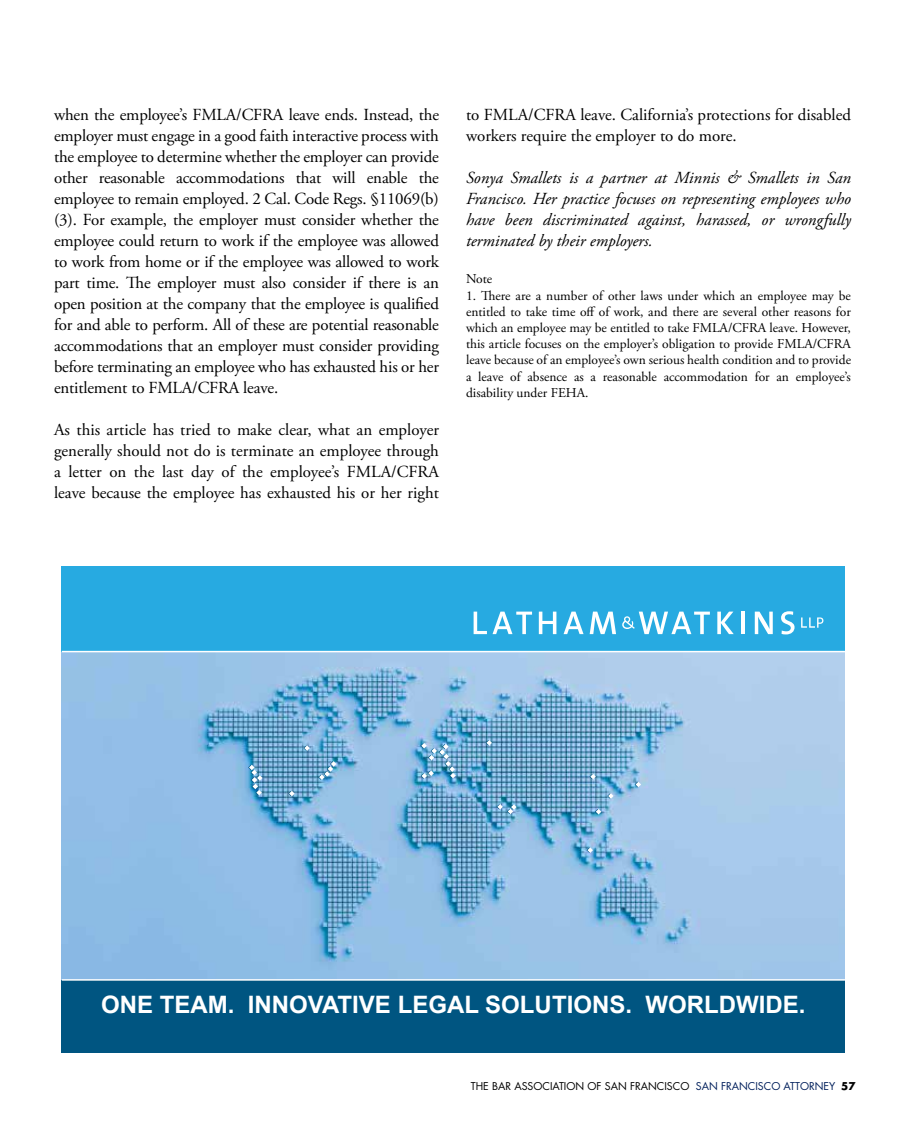
<style>
.page{position:relative;width:905px;height:1134px;background:#fff}
.page>*{position:absolute;margin:0;border:0;box-sizing:border-box;transform-origin:0 0}
.t1{font:700 24px "Arial";color:#fff}
.t2{font:16.8px/21px "Adobe Garamond Pro";color:#000;text-align:justify}
.t3{font:italic 16.8px/21px "Adobe Garamond Pro";color:#000;text-align:justify}
.t4{font:13.5px/16.2px "Adobe Garamond Pro";color:#000;text-align:justify}
.t5{font:10.5px "Futura Std";color:#000}
.s1{font-family:"Futura"}
.s2{color:#001f5b}
.s3{font-weight:700}
</style>
<div class="page">
<img style="left:62px;top:615px;width:783px;height:429px">
<svg style="left:318px;top:761px;width:18px;height:19px"></svg>
<svg style="left:303px;top:745px;width:7px;height:6px"></svg>
<svg style="left:288px;top:791px;width:6px;height:5px"></svg>
<svg style="left:248px;top:765px;width:14px;height:30px"></svg>
<svg style="left:586px;top:847px;width:7px;height:6px"></svg>
<svg style="left:634px;top:782px;width:7px;height:5px"></svg>
<svg style="left:589px;top:774px;width:7px;height:5px"></svg>
<svg style="left:607px;top:793px;width:6px;height:6px"></svg>
<svg style="left:485px;top:740px;width:7px;height:6px"></svg>
<svg style="left:496px;top:804px;width:20px;height:10px"></svg>
<svg style="left:420px;top:743px;width:35px;height:36px"></svg>
<svg style="left:595px;top:809px;width:6px;height:5px"></svg>
<div style="left:62px;top:980px;width:782px;height:72px;background:#005581"></div>
<hr style="left:62px;top:979px;width:782px;height:2px;background:#fff">
<div style="left:62px;top:566px;width:782px;height:86px;background:#27aae1"></div>
<svg style="left:589px;top:612px;width:27px;height:22px"></svg>
<svg style="left:539px;top:612px;width:17px;height:22px"></svg>
<svg style="left:473px;top:612px;width:59px;height:22px"></svg>
<svg style="left:563px;top:612px;width:20px;height:22px"></svg>
<svg style="left:781px;top:611px;width:13px;height:23px"></svg>
<svg style="left:754px;top:612px;width:18px;height:22px"></svg>
<hr style="left:741px;top:612px;width:3px;height:22px;background:#fff">
<svg style="left:717px;top:612px;width:16px;height:22px"></svg>
<svg style="left:622px;top:612px;width:88px;height:22px"></svg>
<svg style="left:801px;top:617px;width:22px;height:11px"></svg>
<hr style="left:62px;top:651px;width:782px;height:1px;background:#fff">
<p class="t2" style="left:54px;top:105px;width:386px">when the employee’s FMLA/CFRA leave ends. Instead, the employer must engage in a good faith interactive process with the employee to determine whether the employer can provide other reasonable accommodations that will enable the employee to remain employed. 2 Cal. Code Regs. §11069(b) (3). For example, the employer must consider whether the employee could return to work if the employee was allowed to work from home or if the employee was allowed to work part time. The employer must also consider if there is an open position at the company that the employee is qualified for and able to perform. All of these are potential reasonable accommodations that an employer must consider providing before terminating an employee who has exhausted his or her entitlement to FMLA/CFRA leave.</p>
<p class="t2" style="left:54px;top:420px;width:386px">As this article has tried to make clear, what an employer generally should not do is terminate an employee through a letter on the last day of the employee’s FMLA/CFRA leave because the employee has exhausted his or her right</p>
<p class="t2" style="left:466px;top:105px;width:386px">to FMLA/CFRA leave. California’s protections for disabled workers require the employer to do more.</p>
<p class="t3" style="left:466px;top:168px;width:386px">Sonya Smallets is a partner at Minnis &amp; Smallets in San Francisco. Her practice focuses on representing employees who have been discriminated against, harassed, or wrongfully terminated by their employers.</p>
<p class="t4" style="left:466px;top:271px;width:28px">Note</p>
<p class="t4" style="left:466px;top:288px;width:386px">1. There are a number of other laws under which an employee may be entitled to take time off of work, and there are several other reasons for which an employee may be entitled to take FMLA/CFRA leave. However, this article focuses on the employer’s obligation to provide FMLA/CFRA leave because of an employee’s own serious health condition and to provide a leave of absence as a reasonable accommodation for an employee’s disability under FEHA.</p>
<h1 class="t1" style="left:101px;top:989px;width:706px">ONE TEAM. INNOVATIVE LEGAL SOLUTIONS. WORLDWIDE.</h1>
<p class="t5" style="left:471px;top:1080px;width:386px"><span class="s1">T</span>HE BAR ASSOCIATION OF SAN FRANCISCO <span class="s2">SAN FRANCISCO ATTORNEY</span> <span class="s3">57</span></p>
</div>
